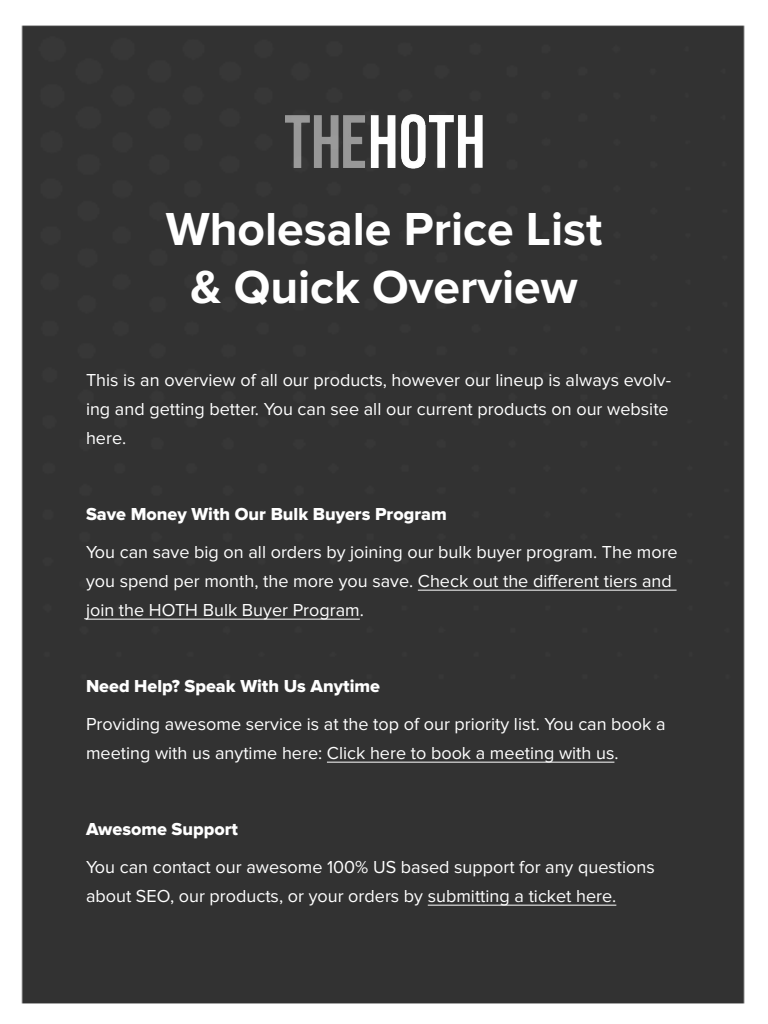
<style>
.page{position:relative;width:768px;height:1024px;background:#fff}
.page>*{position:absolute;margin:0;border:0;box-sizing:border-box;transform-origin:0 0}
.t1{font:700 48px/57.6px "Proxima Nova";color:#fff;text-align:center}
.t2{font:18px/29px "Proxima Nova";color:#fff}
.t3{font:18px "Proxima Nova Extrabld";color:#fff}
</style>
<div class="page">
<div style="left:21px;top:25px;width:724px;height:979px;background:#323232"></div>
<hr style="left:418px;top:590px;width:259px;height:1px;background:#fff">
<hr style="left:86px;top:619px;width:274px;height:1px;background:#fff">
<hr style="left:327px;top:762px;width:287px;height:1px;background:#fff">
<hr style="left:428px;top:905px;width:188px;height:1px;background:#fff">
<img style="left:285px;top:115px;width:198px;height:53px">
<h1 class="t1" style="left:166px;top:201px;width:438px">Wholesale Price List &amp; Quick Overview</h1>
<p class="t2" style="left:86px;top:366px;width:587px">This is an overview of all our products, however our lineup is always evolv&shy;ing and getting better. You can see all our current products on our website here.</p>
<p class="t3" style="left:86px;top:504px;width:362px">Save Money With Our Bulk Buyers Program</p>
<p class="t2" style="left:86px;top:538px;width:593px">You can save big on all orders by joining our bulk buyer program. The more you spend per month, the more you save. Check out the different tiers and join the HOTH Bulk Buyer Program.</p>
<p class="t3" style="left:86px;top:676px;width:296px">Need Help? Speak With Us Anytime</p>
<p class="t2" style="left:86px;top:710px;width:581px">Providing awesome service is at the top of our priority list. You can book a meeting with us anytime here: Click here to book a meeting with us.</p>
<p class="t3" style="left:86px;top:819px;width:154px">Awesome Support</p>
<p class="t2" style="left:86px;top:853px;width:570px">You can contact our awesome 100% US based support for any questions about SEO, our products, or your orders by submitting a ticket here.</p>
</div>
